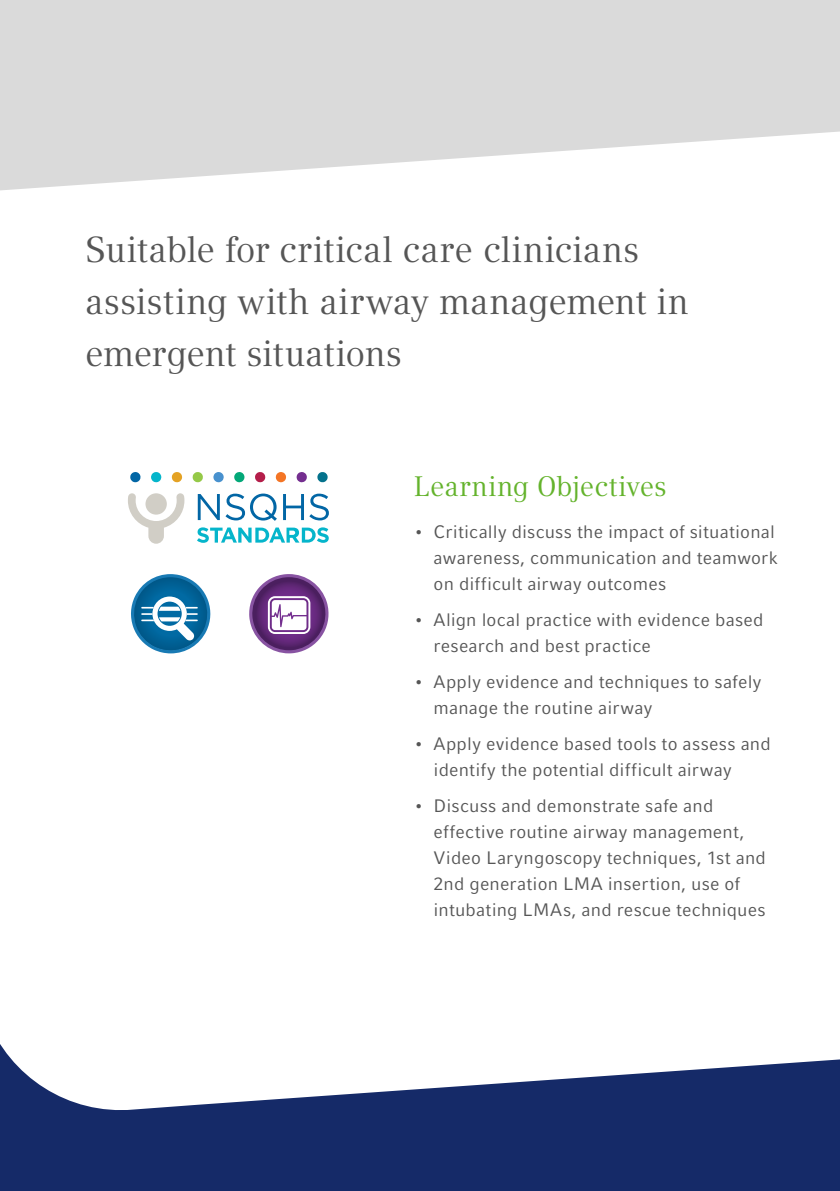
<style>
.page{position:relative;width:840px;height:1191px;background:#fff}
.page>*{position:absolute;margin:0;border:0;box-sizing:border-box;transform-origin:0 0}
.t1{font:36px/52px "Compatil Text LT Pro";color:#565656}
.t2{font:28px "Compatil Text LT Pro";color:#64b32c}
.t3{font:18px/26px "Compatil Fact LT Pro";letter-spacing:.01em;color:#565656}
</style>
<div class="page">
<svg style="left:0;top:0;width:839px;height:191px;fill:#dadada"></svg>
<svg style="left:0;top:1044px;width:839px;height:147px;fill:#152a68"></svg>
<svg style="left:130px;top:472px;width:11px;height:10px"></svg>
<svg style="left:151px;top:472px;width:10px;height:11px"></svg>
<svg style="left:171px;top:472px;width:11px;height:11px"></svg>
<svg style="left:192px;top:472px;width:11px;height:11px"></svg>
<svg style="left:213px;top:472px;width:11px;height:10px"></svg>
<svg style="left:234px;top:472px;width:10px;height:10px"></svg>
<svg style="left:255px;top:472px;width:10px;height:10px"></svg>
<svg style="left:275px;top:472px;width:11px;height:10px"></svg>
<svg style="left:296px;top:472px;width:11px;height:10px"></svg>
<svg style="left:317px;top:472px;width:11px;height:10px"></svg>
<svg style="left:198px;top:493px;width:79px;height:28px"></svg>
<svg style="left:283px;top:493px;width:46px;height:27px"></svg>
<svg style="left:197px;top:527px;width:131px;height:16px"></svg>
<svg style="left:128px;top:493px;width:56px;height:51px"></svg>
<svg style="left:131px;top:574px;width:79px;height:79px"></svg>
<svg style="left:249px;top:574px;width:79px;height:79px"></svg>
<h1 class="t1" style="left:85px;top:224px;width:604px">Suitable for critical care clinicians assisting with airway management in emergent situations</h1>
<h2 class="t2" style="left:413px;top:470px;width:254px">Learning Objectives</h2>
<p class="t3" style="left:433px;top:519px;width:345px;text-indent:-20px">• Critically discuss the impact of situational awareness, communication and teamwork on difficult airway outcomes</p>
<p class="t3" style="left:433px;top:607px;width:331px;text-indent:-20px">• Align local practice with evidence based research and best practice</p>
<p class="t3" style="left:433px;top:669px;width:329px;text-indent:-20px">• Apply evidence and techniques to safely manage the routine airway</p>
<p class="t3" style="left:433px;top:731px;width:338px;text-indent:-20px">• Apply evidence based tools to assess and identify the potential difficult airway</p>
<p class="t3" style="left:433px;top:793px;width:333px;text-indent:-20px">• Discuss and demonstrate safe and effective routine airway management, Video Laryngoscopy techniques, 1st and 2nd generation LMA insertion, use of intubating LMAs, and rescue techniques</p>
</div>
